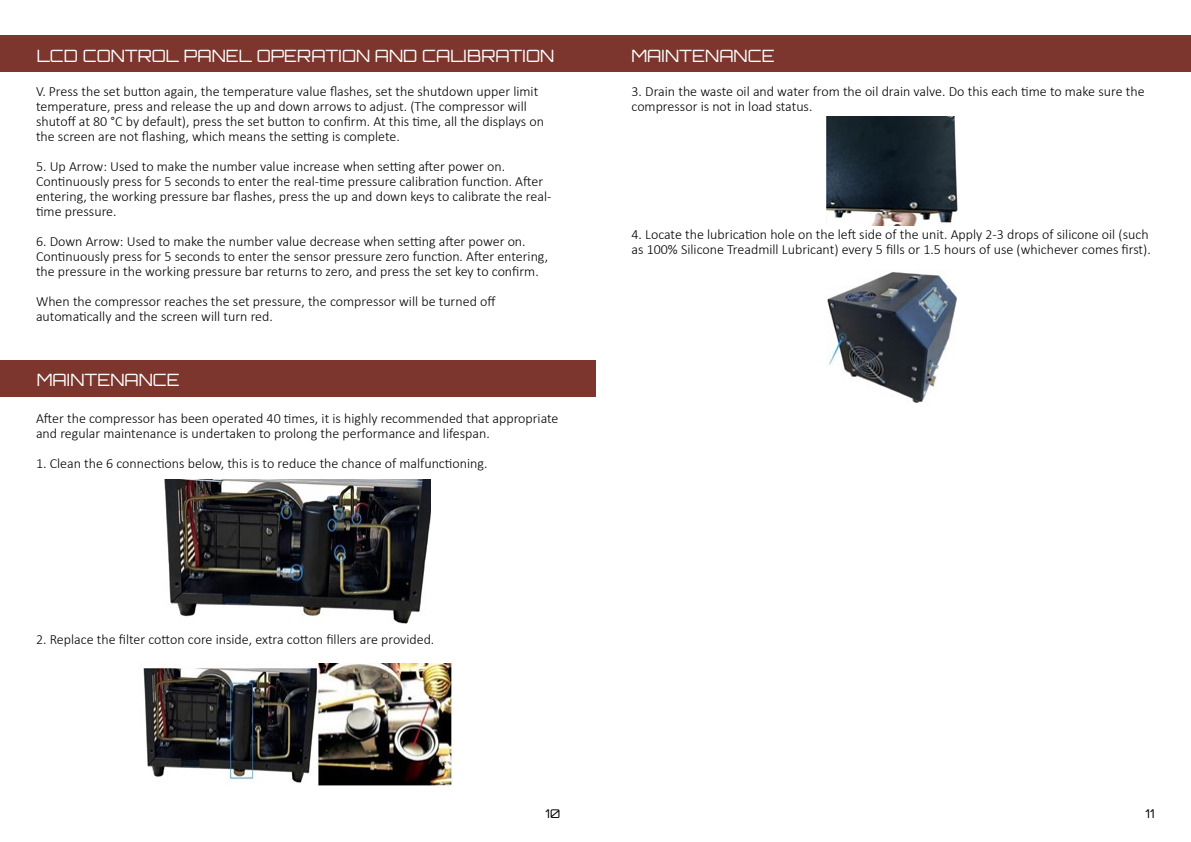
<style>
.page{position:relative;width:1191px;height:842px;background:#fff}
.page>*{position:absolute;margin:0;border:0;box-sizing:border-box;transform-origin:0 0}
.t1{font:17px "Orbitron";color:#fff}
.t2{font:300 14px/15px "Calibri";color:#000}
.t3{font:12px "Orbitron";color:#000}
</style>
<div class="page">
<div style="left:0;top:35px;width:1191px;height:37px;background:#7c362d"></div>
<div style="left:0;top:360px;width:595px;height:37px;background:#7c362d"></div>
<img style="left:164px;top:480px;width:267px;height:144px">
<img style="left:143px;top:663px;width:311px;height:123px">
<img style="left:827px;top:116px;width:130px;height:109px">
<img style="left:827px;top:272px;width:130px;height:131px">
<p class="t1" style="left:37px;top:44px;width:519px">LCD CONTROL PANEL OPERATION AND CALIBRATION</p>
<p class="t2" style="left:36px;top:83px;width:509px">V. Press the set button again, the temperature value flashes, set the shutdown upper limit temperature, press and release the up and down arrows to adjust. (The compressor will shutoff at 80 °C by default), press the set button to confirm. At this time, all the displays on the screen are not flashing, which means the setting is complete.</p>
<p class="t2" style="left:36px;top:158px;width:517px">5. Up Arrow: Used to make the number value increase when setting after power on.<br>Continuously press for 5 seconds to enter the real-time pressure calibration function. After entering, the working pressure bar flashes, press the up and down keys to calibrate the real&shy;time pressure.</p>
<p class="t2" style="left:36px;top:233px;width:513px">6. Down Arrow: Used to make the number value decrease when setting after power on.<br>Continuously press for 5 seconds to enter the sensor pressure zero function. After entering, the pressure in the working pressure bar returns to zero, and press the set key to confirm.</p>
<p class="t2" style="left:36px;top:293px;width:461px">When the compressor reaches the set pressure, the compressor will be turned off automatically and the screen will turn red.</p>
<p class="t1" style="left:37px;top:369px;width:145px">MAINTENANCE</p>
<p class="t2" style="left:36px;top:411px;width:524px">After the compressor has been operated 40 times, it is highly recommended that appropriate and regular maintenance is undertaken to prolong the performance and lifespan.</p>
<p class="t2" style="left:36px;top:456px;width:453px">1. Clean the 6 connections below, this is to reduce the chance of malfunctioning.</p>
<p class="t2" style="left:36px;top:632px;width:400px">2. Replace the filter cotton core inside, extra cotton fillers are provided.</p>
<p class="t1" style="left:631px;top:44px;width:145px">MAINTENANCE</p>
<p class="t2" style="left:631px;top:83px;width:514px">3. Drain the waste oil and water from the oil drain valve. Do this each time to make sure the compressor is not in load status.</p>
<p class="t2" style="left:631px;top:227px;width:521px">4. Locate the lubrication hole on the left side of the unit. Apply 2-3 drops of silicone oil (such as 100% Silicone Treadmill Lubricant) every 5 fills or 1.5 hours of use (whichever comes first).</p>
<p class="t3" style="left:545px;top:806px;width:16px">10</p>
<p class="t3" style="left:1145px;top:806px;width:11px">11</p>
</div>
